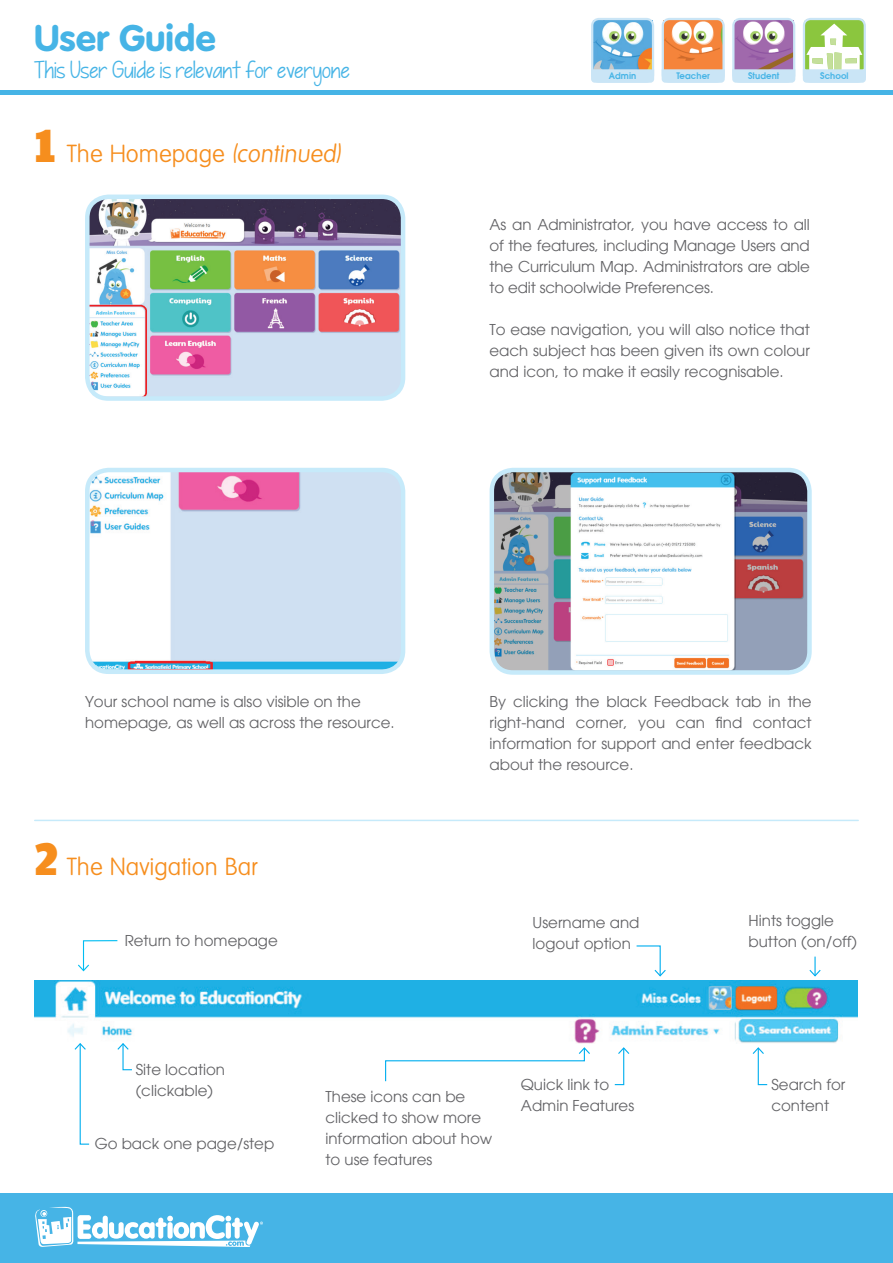
<style>
.page{position:relative;width:893px;height:1263px;background:#fff}
.page>*{position:absolute;margin:0;border:0;box-sizing:border-box;transform-origin:0 0}
.t1{font:48px "Paytone One";color:#f68e1e}
.t2{font:800 36px "Volkswagen Serial";color:#46b4e6}
.t3{font:300 24px "Volkswagen Serial";color:#f68e1e}
.t4{font:21px "KG Pieceby Piece";color:#46b4e6}
.t5{font:15px/21px "Avant Garde";color:#636366}
.t6{font:600 9px "Avant Garde";letter-spacing:.01em;color:#46b4e6;scale:.95 1}
.s1{font-style:italic}
</style>
<div class="page">
<img style="left:492px;top:471px;width:315px;height:199px">
<div style="left:490px;top:468px;width:322px;height:207px;border:4px solid #c6eafa;border-radius:21px"></div>
<hr style="left:35px;top:820px;width:823px;height:1px;background:#c6eafa">
<img style="left:88px;top:197px;width:314px;height:199px">
<div style="left:85px;top:195px;width:320px;height:206px;border:4px solid #c6eafa;border-radius:21px"></div>
<img style="left:34px;top:980px;width:823px;height:63px">
<svg style="left:614px;top:1047px;width:16px;height:39px"></svg>
<svg style="left:752px;top:1047px;width:16px;height:39px"></svg>
<svg style="left:636px;top:945px;width:30px;height:32px"></svg>
<svg style="left:385px;top:1047px;width:205px;height:35px"></svg>
<img style="left:90px;top:471px;width:312px;height:198px">
<div style="left:85px;top:468px;width:320px;height:206px;border:4px solid #c6eafa;border-radius:21px"></div>
<div style="left:0;top:1193px;width:893px;height:70px;background:#46b4e6"></div>
<svg style="left:35px;top:1206px;width:228px;height:41px"></svg>
<div style="left:0;top:90px;width:893px;height:5px;background:#46b4e6"></div>
<img style="left:594px;top:21px;width:57px;height:47px">
<div style="left:591px;top:18px;width:63px;height:65px;border:2px solid #cae5f6;border-radius:7px"></div>
<img style="left:735px;top:21px;width:57px;height:47px">
<div style="left:732px;top:18px;width:63px;height:65px;border:2px solid #cae5f6;border-radius:7px"></div>
<img style="left:665px;top:21px;width:57px;height:47px">
<div style="left:662px;top:18px;width:63px;height:65px;border:2px solid #cae5f6;border-radius:7px"></div>
<svg style="left:591px;top:68px;width:205px;height:15px"></svg>
<div style="left:804px;top:19px;width:61px;height:51px;background:#8bc63e;border-radius:4px"></div>
<div style="left:803px;top:18px;width:63px;height:65px;border:2px solid #cae5f6;border-radius:7px"></div>
<svg style="left:802px;top:24px;width:64px;height:59px"></svg>
<hr style="left:814px;top:956px;width:2px;height:20px;background:#00aeef">
<svg style="left:809px;top:968px;width:12px;height:9px"></svg>
<svg style="left:78px;top:940px;width:40px;height:32px"></svg>
<svg style="left:116px;top:1042px;width:17px;height:29px"></svg>
<svg style="left:73px;top:1042px;width:17px;height:103px"></svg>
<h2 class="t2" style="left:34px;top:16px;width:183px">User Guide</h2>
<h3 class="t4" style="left:34px;top:57px;width:317px">This User Guide is relevant for everyone</h3>
<h1 class="t1" style="left:34px;top:106px;width:23px">1</h1>
<h3 class="t3" style="left:67px;top:140px;width:276px">The Homepage <span class="s1">(continued)</span></h3>
<p class="t6" style="left:609px;top:70px;width:30px">Admin</p>
<p class="t6" style="left:676px;top:70px;width:37px">Teacher</p>
<p class="t6" style="left:748px;top:70px;width:35px">Student</p>
<p class="t6" style="left:820px;top:70px;width:31px">School</p>
<p class="t5" style="left:490px;top:214px;width:322px;text-align:justify">As an Administrator, you have access to all of the features, including Manage Users and the Curriculum Map. Administrators are able to edit schoolwide Preferences.</p>
<p class="t5" style="left:490px;top:319px;width:322px;text-align:justify">To ease navigation, you will also notice that each subject has been given its own colour and icon, to make it easily recognisable.</p>
<p class="t5" style="left:85px;top:691px;width:311px">Your school name is also visible on the homepage, as well as across the resource.</p>
<h1 class="t1" style="left:34px;top:819px;width:26px">2</h1>
<h3 class="t3" style="left:67px;top:852px;width:192px">The Navigation Bar</h3>
<p class="t5" style="left:490px;top:691px;width:324px;text-align:justify">By clicking the black Feedback tab in the right-hand corner, you can find contact information for support and enter feedback about the resource.</p>
<p class="t5" style="left:749px;top:910px;width:87px">Hints toggle</p>
<p class="t5" style="left:533px;top:912px;width:108px">Username and logout option</p>
<p class="t5" style="left:125px;top:930px;width:155px">Return to homepage</p>
<p class="t5" style="left:749px;top:931px;width:110px">button (on/off)</p>
<p class="t5" style="left:136px;top:1059px;width:91px">Site location (clickable)</p>
<p class="t5" style="left:95px;top:1133px;width:181px">Go back one page/step</p>
<p class="t5" style="left:325px;top:1086px;width:168px">These icons can be clicked to show more information about how to use features</p>
<p class="t5" style="left:521px;top:1074px;width:115px">Quick link to<br>Admin Features</p>
<p class="t5" style="left:771px;top:1074px;width:76px">Search for content</p>
</div>
